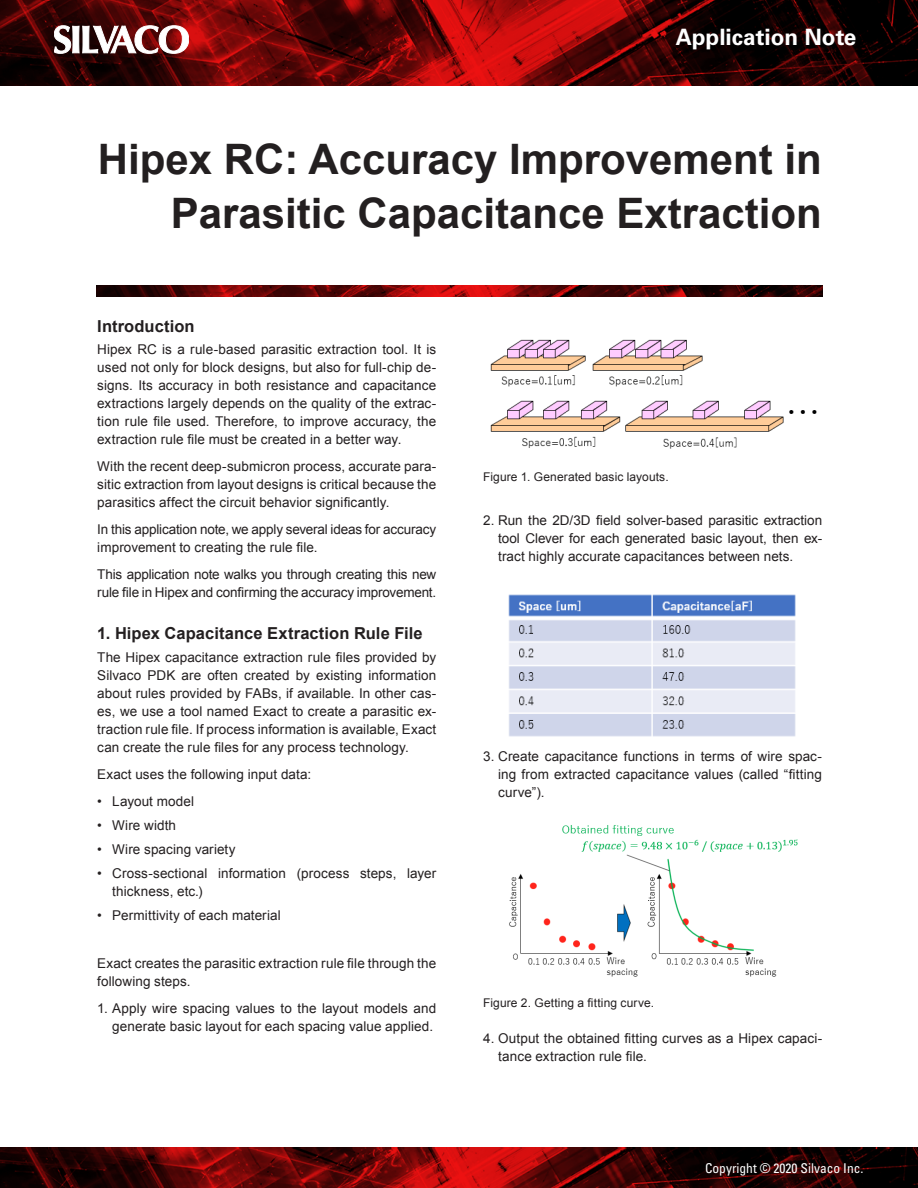
<style>
.page{position:relative;width:918px;height:1188px;background:#fff}
.page>*{position:absolute;margin:0;border:0;box-sizing:border-box;transform-origin:0 0}
.article_heading{font:700 42px/54px "Arial";color:#231f20;text-align:right}
.t1{font:700 22.5px "Univers";color:#fff}
.app_note_sub_heading{font:700 16.5px "Arial";letter-spacing:.005em;color:#231f20}
.app_note_body_text{font:13.5px/18px "Arial";letter-spacing:.005em;color:#231f20;text-align:justify}
.bullet{font:13.5px/18px "Arial";letter-spacing:.005em;color:#231f20}
.bullet_3{font:13.5px/18px "Arial";letter-spacing:.005em;color:#231f20;text-align:justify}
.app_note_body_text-2{font:13.5px/18px "Arial";letter-spacing:-.015em;color:#231f20}
.t2{font:condensed 13.5px "Univers";color:#fff}
.figure_captions{font:12px "Arial";letter-spacing:.01em;color:#231f20}
</style>
<div class="page">
<img style="left:0;top:1147px;width:918px;height:1px">
<img style="left:0;top:0;width:918px;height:86px">
<svg style="left:54px;top:10px;width:135px;height:44px"></svg>
<img style="left:96px;top:285px;width:726px;height:11px">
<img style="left:0;top:1148px;width:918px;height:40px">
<img style="left:490px;top:339px;width:327px;height:110px">
<img style="left:508px;top:594px;width:288px;height:143px">
<img style="left:509px;top:825px;width:289px;height:152px">
<p class="t1" style="left:676px;top:24px;width:182px">Application Note</p>
<p class="article_heading" style="left:98px;top:134px;width:726px">Hipex RC: Accuracy Improvement in<br>Parasitic Capacitance Extraction</p>
<p class="app_note_sub_heading" style="left:97px;top:315px;width:99px">Introduction</p>
<p class="app_note_body_text" style="left:97px;top:340px;width:341px">Hipex RC is a rule-based parasitic extraction tool. It is used not only for block designs, but also for full-chip de&shy;signs. Its accuracy in both resistance and capacitance extractions largely depends on the quality of the extrac&shy;tion rule file used. Therefore, to improve accuracy, the extraction rule file must be created in a better way.</p>
<p class="app_note_body_text" style="left:97px;top:457px;width:341px">With the recent deep-submicron process, accurate para&shy;sitic extraction from layout designs is critical because the parasitics affect the circuit behavior significantly.</p>
<p class="app_note_body_text" style="left:97px;top:520px;width:340px">In this application note, we apply several ideas for accuracy improvement to creating the rule file.</p>
<p class="app_note_body_text-2" style="left:97px;top:565px;width:341px">This application note walks you through creating this new rule file in Hipex and confirming the accuracy improvement.</p>
<p class="app_note_sub_heading" style="left:97px;top:622px;width:327px">1. Hipex Capacitance Extraction Rule File</p>
<p class="app_note_body_text" style="left:97px;top:648px;width:341px">The Hipex capacitance extraction rule files provided by Silvaco PDK are often created by existing information about rules provided by FABs, if available. In other cas&shy;es, we use a tool named Exact to create a parasitic ex&shy;traction rule file. If process information is available, Exact can create the rule files for any process technology.</p>
<p class="app_note_body_text" style="left:97px;top:765px;width:215px">Exact uses the following input data:</p>
<p class="bullet" style="left:97px;top:792px;width:98px">• Layout model</p>
<p class="bullet" style="left:97px;top:816px;width:80px">• Wire width</p>
<p class="bullet" style="left:97px;top:840px;width:140px">• Wire spacing variety</p>
<p class="bullet" style="left:112px;top:864px;width:325px;text-indent:-15px">• Cross-sectional information (process steps, layer thickness, etc.)</p>
<p class="bullet" style="left:97px;top:906px;width:185px">• Permittivity of each material</p>
<p class="app_note_body_text" style="left:97px;top:954px;width:340px">Exact creates the parasitic extraction rule file through the following steps.</p>
<p class="bullet" style="left:97px;top:999px;width:340px;text-align:right">1. Apply wire spacing values to the layout models and generate basic layout for each spacing value applied.</p>
<p class="figure_captions" style="left:483px;top:469px;width:187px">Figure 1. Generated basic layouts.</p>
<p class="bullet" style="left:498px;top:512px;width:325px;text-align:justify;text-indent:-15px">2. Run the 2D/3D field solver-based parasitic extraction tool Clever for each generated basic layout, then ex&shy;tract highly accurate capacitances between nets.</p>
<p class="bullet_3" style="left:498px;top:748px;width:325px;text-indent:-15px">3. Create capacitance functions in terms of wire spac&shy;ing from extracted capacitance values (called “fitting curve”).</p>
<p class="figure_captions" style="left:483px;top:995px;width:173px">Figure 2. Getting a fitting curve.</p>
<p class="bullet" style="left:498px;top:1030px;width:325px;text-indent:-15px">4. Output the obtained fitting curves as a Hipex capaci&shy;tance extraction rule file.</p>
<p class="t2" style="left:705px;top:1160px;width:160px">Copyright © 2020 Silvaco Inc.</p>
<p class="t2" style="left:792px;top:1160px;width:7px">1</p>
</div>
